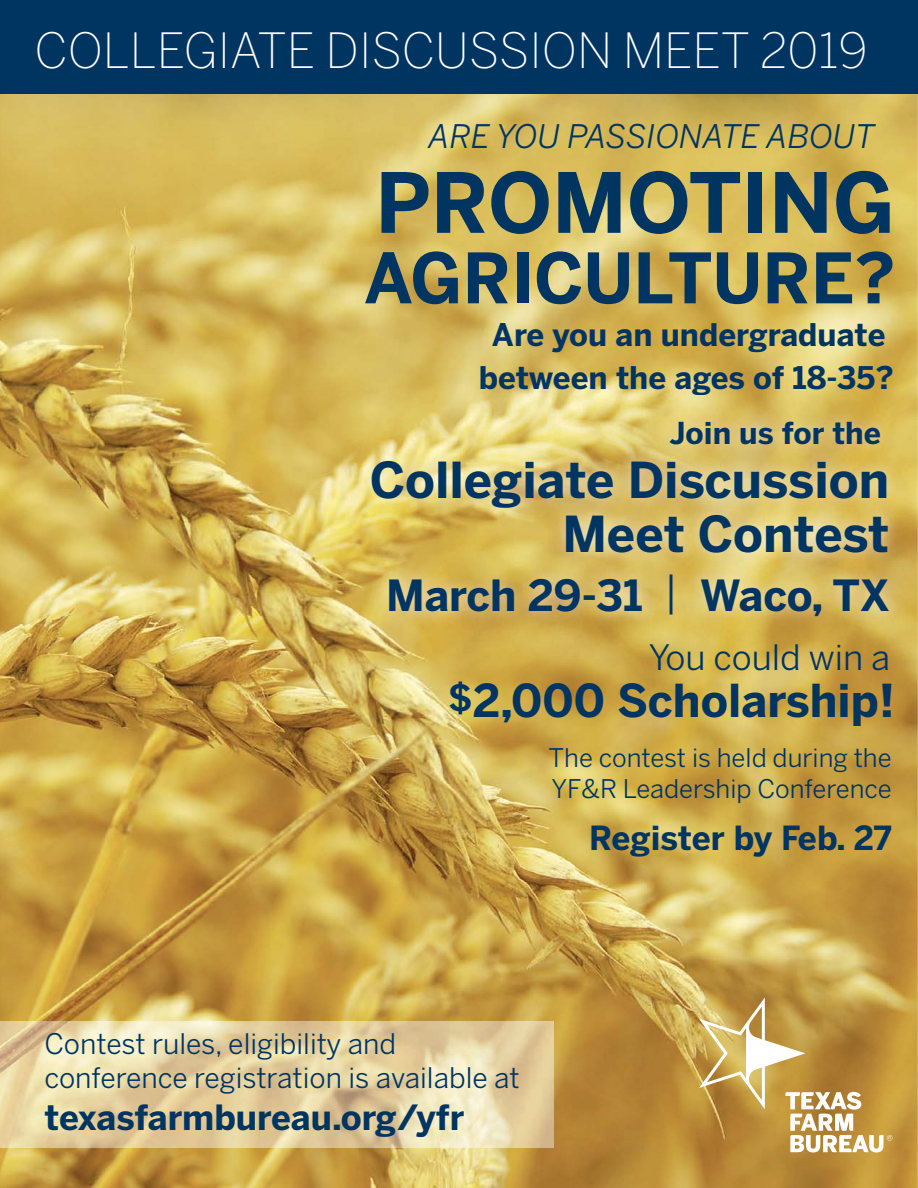
<style>
.page{position:relative;width:918px;height:1188px;background:#fff}
.page>*{position:absolute;margin:0;border:0;box-sizing:border-box;transform-origin:0 0}
.t1{font:700 82.2px "Benton Sans";color:#003562}
.t2{font:700 68.85px "Benton Sans";color:#003562}
.t3{font:700 49.2px/54.2px "Benton Sans";color:#003562;text-align:right}
.t4{font:200 48.15px "Benton Sans";color:#fff}
.t5{font:700 45px "Benton Sans";color:#003562}
.t6{font:700 42.6px "Benton Sans";color:#003562}
.t7{font:34.8px "Benton Sans";color:#003562}
.t8{font:700 34.5px "Benton Sans";color:#003562}
.t9{font:700 33px "Benton Sans";letter-spacing:-.005em;color:#003562}
.t10{font:italic 32.25px "Benton Sans";color:#003562}
.t11{font:700 30.9px/42.8px "Benton Sans";color:#003562;text-align:center}
.t12{font:700 30px "Benton Sans";color:#003562}
.t13{font:28.2px/33.8px "Benton Sans";color:#003562}
.t14{font:25.5px/31.3px "Benton Sans";color:#003562}
.s1{font-weight:400}
.s2{font-size:36px}
</style>
<div class="page">
<img style="left:0;top:94px;width:918px;height:1094px">
<img style="left:0;top:1021px;width:553px;height:127px">
<img style="left:347px;top:395px;width:565px;height:263px">
<div style="left:0;top:0;width:918px;height:94px;background:#003562"></div>
<svg style="left:699px;top:997px;width:193px;height:155px;background:#c5a05a"></svg>
<h3 class="t4" style="left:35px;top:23px;width:834px">COLLEGIATE DISCUSSION MEET 2019</h3>
<p class="t10" style="left:428px;top:118px;width:448px">ARE YOU PASSIONATE ABOUT</p>
<h1 class="t1" style="left:375px;top:154px;width:522px">PROMOTING</h1>
<h2 class="t2" style="left:364px;top:237px;width:533px">AGRICULTURE?</h2>
<p class="t11" style="left:479px;top:313px;width:417px">Are you an undergraduate between the ages of 18-35?</p>
<p class="t12" style="left:670px;top:415px;width:213px">Join us for the</p>
<h3 class="t3" style="left:370px;top:452px;width:521px">Collegiate Discussion<br>Meet Contest</h3>
<h3 class="t6" style="left:386px;top:570px;width:506px">March 29-31 <span class="s1">|</span> Waco, TX</h3>
<p class="t7" style="left:649px;top:637px;width:243px">You could win a</p>
<h3 class="t5" style="left:448px;top:674px;width:448px"><span class="s2">$</span>2,000 Scholarship!</h3>
<p class="t14" style="left:549px;top:741px;width:345px">The contest is held during the<br>YF&amp;R Leadership Conference</p>
<p class="t9" style="left:589px;top:819px;width:304px">Register by Feb. 27</p>
<p class="t13" style="left:44px;top:1027px;width:477px">Contest rules, eligibility and conference registration is available at</p>
<p class="t8" style="left:44px;top:1096px;width:422px">texasfarmbureau.org/yfr</p>
</div>
